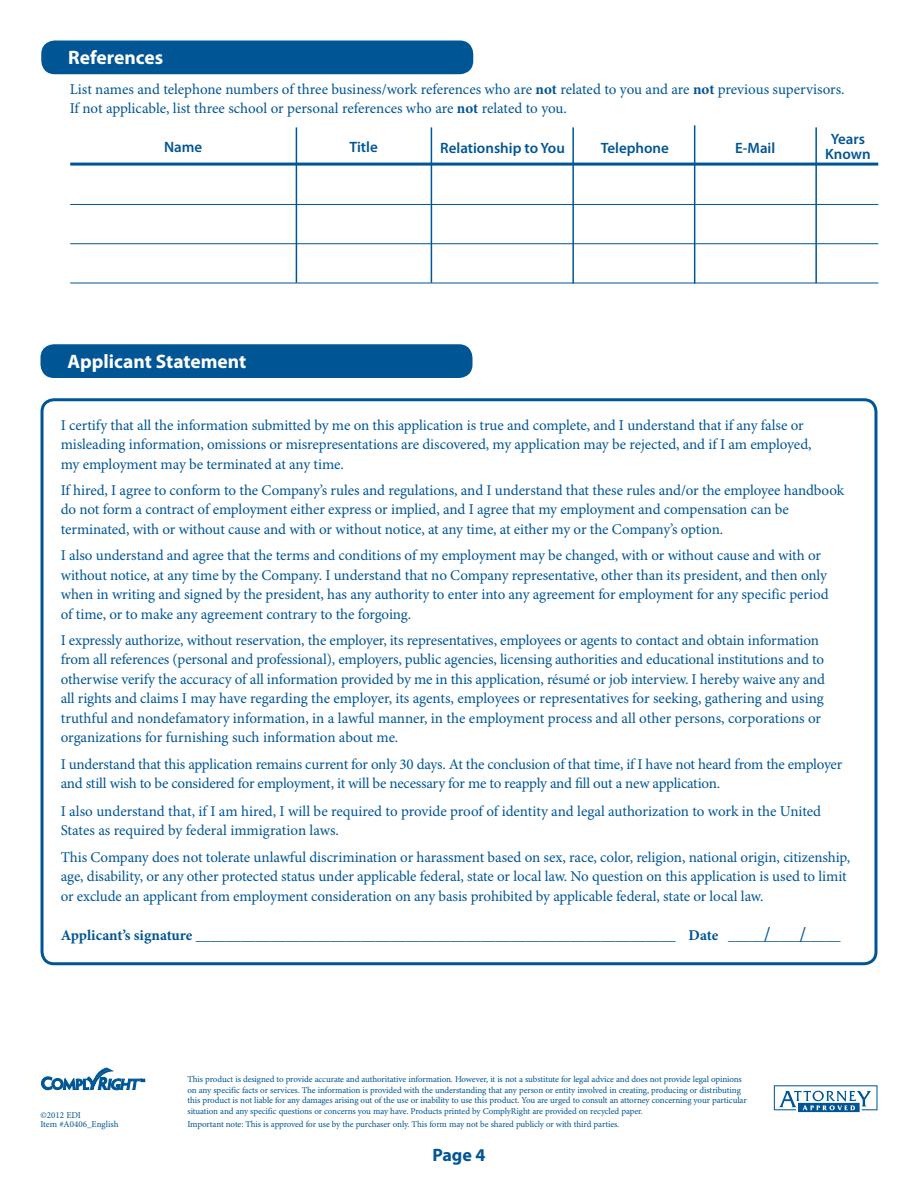
<style>
.page{position:relative;width:918px;height:1188px;background:#fff}
.page>*{position:absolute;margin:0;border:0;box-sizing:border-box;transform-origin:0 0}
.t1{font:21px "Minion Pro";color:#005595}
.t2{font:700 19.5px "Myriad Pro";color:#fff}
.t3{font:700 18px "Myriad Pro";color:#005595}
.t4{font:15px/19.5px "Minion Pro";letter-spacing:-.01em;color:#005595}
.t5{font:600 15px/15px "Myriad Pro";color:#005595;text-align:center}
.t6{font:9px/10.5px "Minion Pro";letter-spacing:-.015em;color:#005595}
.s1{font-weight:700}
</style>
<div class="page">
<div style="left:41px;top:40px;width:432px;height:34px;background:#005595;border-radius:14px"></div>
<hr style="left:70px;top:204px;width:808px;height:1px;background:#005595">
<hr style="left:70px;top:243px;width:808px;height:1px;background:#005595">
<hr style="left:70px;top:283px;width:808px;height:1px;background:#005595">
<hr style="left:296px;top:127px;width:1px;height:156px;background:#005595">
<hr style="left:431px;top:127px;width:1px;height:156px;background:#005595">
<hr style="left:572px;top:127px;width:2px;height:157px;background:#005595">
<hr style="left:694px;top:125px;width:1px;height:158px;background:#005595">
<hr style="left:815px;top:127px;width:2px;height:156px;background:#005595">
<hr style="left:70px;top:163px;width:808px;height:3px;background:#005595">
<div style="left:40px;top:344px;width:432px;height:34px;background:#005595;border-radius:14px"></div>
<div style="left:41px;top:398px;width:836px;height:567px;border:3px solid #005595;border-radius:12px"></div>
<svg style="left:774px;top:1085px;width:103px;height:27px"></svg>
<svg style="left:41px;top:1068px;width:104px;height:22px"></svg>
<h2 class="t2" style="left:68px;top:46px;width:96px">References</h2>
<p class="t4" style="left:70px;top:80px;width:776px">List names and telephone numbers of three business/work references who are <span class="s1">not</span> related to you and are <span class="s1">not</span> previous supervisors.<br>If not applicable, list three school or personal references who are <span class="s1">not</span> related to you.</p>
<p class="t5" style="left:164px;top:140px;width:40px">Name</p>
<p class="t5" style="left:349px;top:140px;width:30px">Title</p>
<p class="t5" style="left:440px;top:140px;width:126px">Relationship to You</p>
<p class="t5" style="left:601px;top:140px;width:70px">Telephone</p>
<p class="t5" style="left:735px;top:140px;width:42px">E-Mail</p>
<p class="t5" style="left:825px;top:131px;width:47px">Years<br>Known</p>
<h2 class="t2" style="left:68px;top:350px;width:180px">Applicant Statement</h2>
<p class="t4" style="left:61px;top:416px;width:752px">I certify that all the information submitted by me on this application is true and complete, and I understand that if any false or misleading information, omissions or misrepresentations are discovered, my application may be rejected, and if I am employed, my employment may be terminated at any time.</p>
<p class="t4" style="left:61px;top:481px;width:785px">If hired, I agree to conform to the Company’s rules and regulations, and I understand that these rules and/or the employee handbook do not form a contract of employment either express or implied, and I agree that my employment and compensation can be terminated, with or without cause and with or without notice, at any time, at either my or the Company’s option.</p>
<p class="t4" style="left:61px;top:546px;width:769px">I also understand and agree that the terms and conditions of my employment may be changed, with or without cause and with or without notice, at any time by the Company. I understand that no Company representative, other than its president, and then only when in writing and signed by the president, has any authority to enter into any agreement for employment for any specific period of time, or to make any agreement contrary to the forgoing.</p>
<p class="t4" style="left:61px;top:631px;width:766px">I expressly authorize, without reservation, the employer, its representatives, employees or agents to contact and obtain information from all references (personal and professional), employers, public agencies, licensing authorities and educational institutions and to otherwise verify the accuracy of all information provided by me in this application, résumé or job interview. I hereby waive any and all rights and claims I may have regarding the employer, its agents, employees or representatives for seeking, gathering and using truthful and nondefamatory information, in a lawful manner, in the employment process and all other persons, corporations or organizations for furnishing such information about me.</p>
<p class="t4" style="left:61px;top:755px;width:783px">I understand that this application remains current for only 30 days. At the conclusion of that time, if I have not heard from the employer and still wish to be considered for employment, it will be necessary for me to reapply and fill out a new application.</p>
<p class="t4" style="left:61px;top:802px;width:762px">I also understand that, if I am hired, I will be required to provide proof of identity and legal authorization to work in the United<br>States as required by federal immigration laws.</p>
<p class="t4" style="left:61px;top:848px;width:791px">This Company does not tolerate unlawful discrimination or harassment based on sex, race, color, religion, national origin, citizenship, age, disability, or any other protected status under applicable federal, state or local law. No question on this application is used to limit or exclude an applicant from employment consideration on any basis prohibited by applicable federal, state or local law.</p>
<p class="t4" style="left:61px;top:927px;width:782px"><span class="s1">Applicant’s signature</span> ________________________________________________________________ <span class="s1">Date</span> _______________</p>
<h1 class="t1" style="left:764px;top:921px;width:8px">/</h1>
<h1 class="t1" style="left:800px;top:921px;width:8px">/</h1>
<p class="t6" style="left:40px;top:1111px;width:80px;line-height:9px">©2012 EDI<br>Item #A0406_English</p>
<p class="t6" style="left:187px;top:1074px;width:561px">This product is designed to provide accurate and authoritative information. However, it is not a substitute for legal advice and does not provide legal opinions on any specific facts or services. The information is provided with the understanding that any person or entity involved in creating, producing or distributing this product is not liable for any damages arising out of the use or inability to use this product. You are urged to consult an attorney concerning your particular situation and any specific questions or concerns you may have. Products printed by ComplyRight are provided on recycled paper.</p>
<p class="t6" style="left:187px;top:1120px;width:433px">Important note: This is approved for use by the purchaser only. This form may not be shared publicly or with third parties.</p>
<p class="t3" style="left:432px;top:1145px;width:55px">Page 4</p>
</div>
